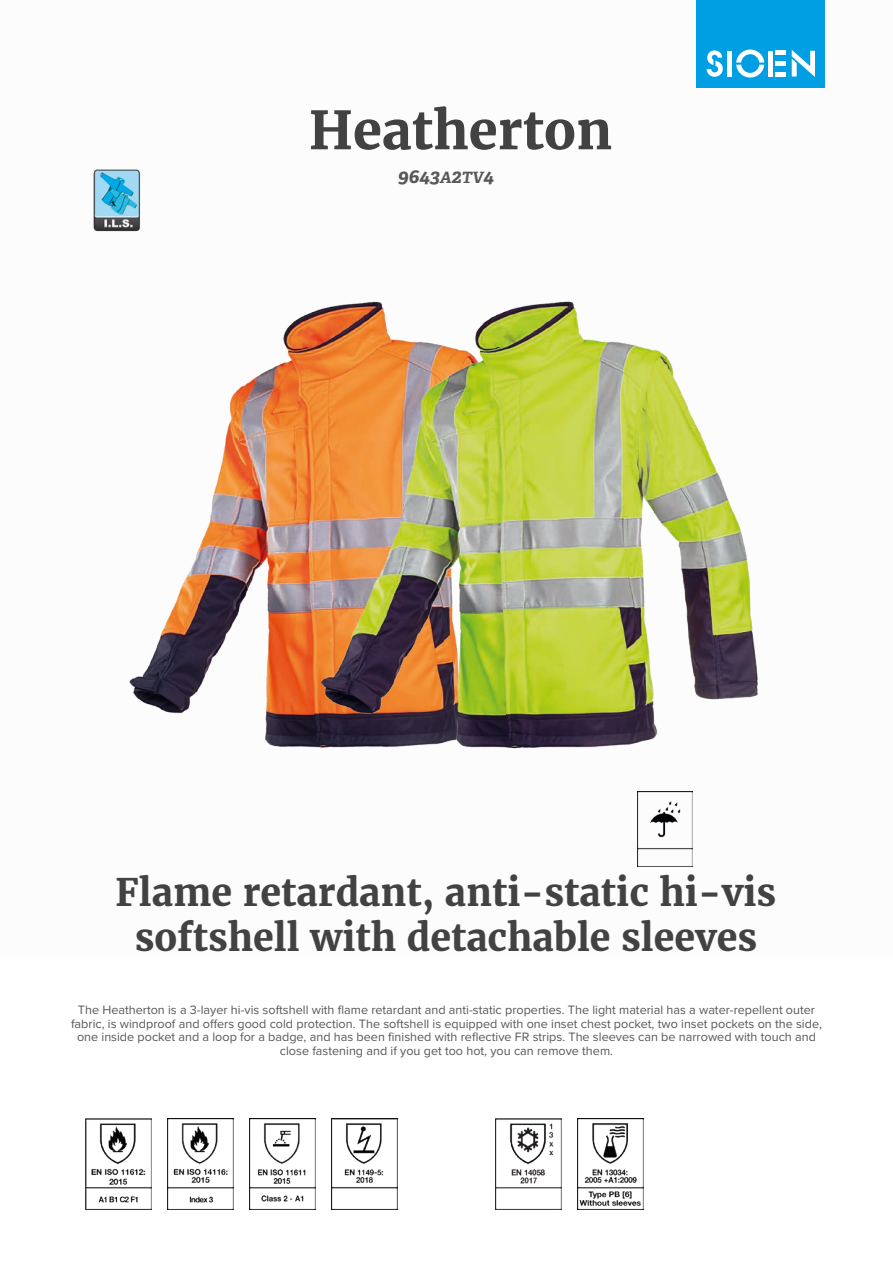
<style>
.page{position:relative;width:893px;height:1263px;background:#fff}
.page>*{position:absolute;margin:0;border:0;box-sizing:border-box;transform-origin:0 0}
.t1{font:700 52.5px "Merriweather";color:#424243}
.t2{font:700 37.5px/45px "Merriweather";color:#424243;text-align:center}
.t3{font:italic 700 19.5px "Adelle";color:#575756}
.t4{font:12.6px/13.6px "Proxima Nova";color:#575756;text-align:center}
.s1{font-size:15.6px}
</style>
<div class="page">
<div style="left:697px;top:0;width:128px;height:88px;background:#009fe3"></div>
<svg style="left:707px;top:50px;width:16px;height:27px"></svg>
<svg style="left:736px;top:50px;width:28px;height:28px"></svg>
<div style="left:727px;top:51px;width:5px;height:26px;background:#fff"></div>
<div style="left:768px;top:51px;width:5px;height:26px;background:#fff"></div>
<div style="left:775px;top:72px;width:11px;height:5px;background:#fff"></div>
<div style="left:775px;top:61px;width:11px;height:5px;background:#fff"></div>
<hr style="left:775px;top:51px;width:11px;height:4px;background:#fff">
<svg style="left:792px;top:50px;width:23px;height:27px"></svg>
<img style="left:93px;top:169px;width:45px;height:63px">
<img style="left:85px;top:1118px;width:66px;height:92px">
<img style="left:167px;top:1118px;width:66px;height:92px">
<img style="left:249px;top:1118px;width:66px;height:92px">
<img style="left:331px;top:1118px;width:67px;height:92px">
<img style="left:495px;top:1118px;width:67px;height:92px">
<img style="left:577px;top:1118px;width:67px;height:92px">
<img style="left:110px;top:170px;width:188px;height:577px">
<img style="left:298px;top:301px;width:460px;height:566px">
<h1 class="t1" style="left:309px;top:95px;width:305px">Heatherton</h1>
<h3 class="t3" style="left:398px;top:164px;width:98px">9643<span class="s1">A</span>2<span class="s1">TV</span>4</h3>
<h2 class="t2" style="left:115px;top:869px;width:662px">Flame retardant, anti-static hi-vis softshell with detachable sleeves</h2>
<p class="t4" style="left:71px;top:1002px;width:752px">The Heatherton is a 3-layer hi-vis softshell with flame retardant and anti-static properties. The light material has a water-repellent outer fabric, is windproof and offers good cold protection. The softshell is equipped with one inset chest pocket, two inset pockets on the side, one inside pocket and a loop for a badge, and has been finished with reflective FR strips. The sleeves can be narrowed with touch and close fastening and if you get too hot, you can remove them.</p>
</div>
